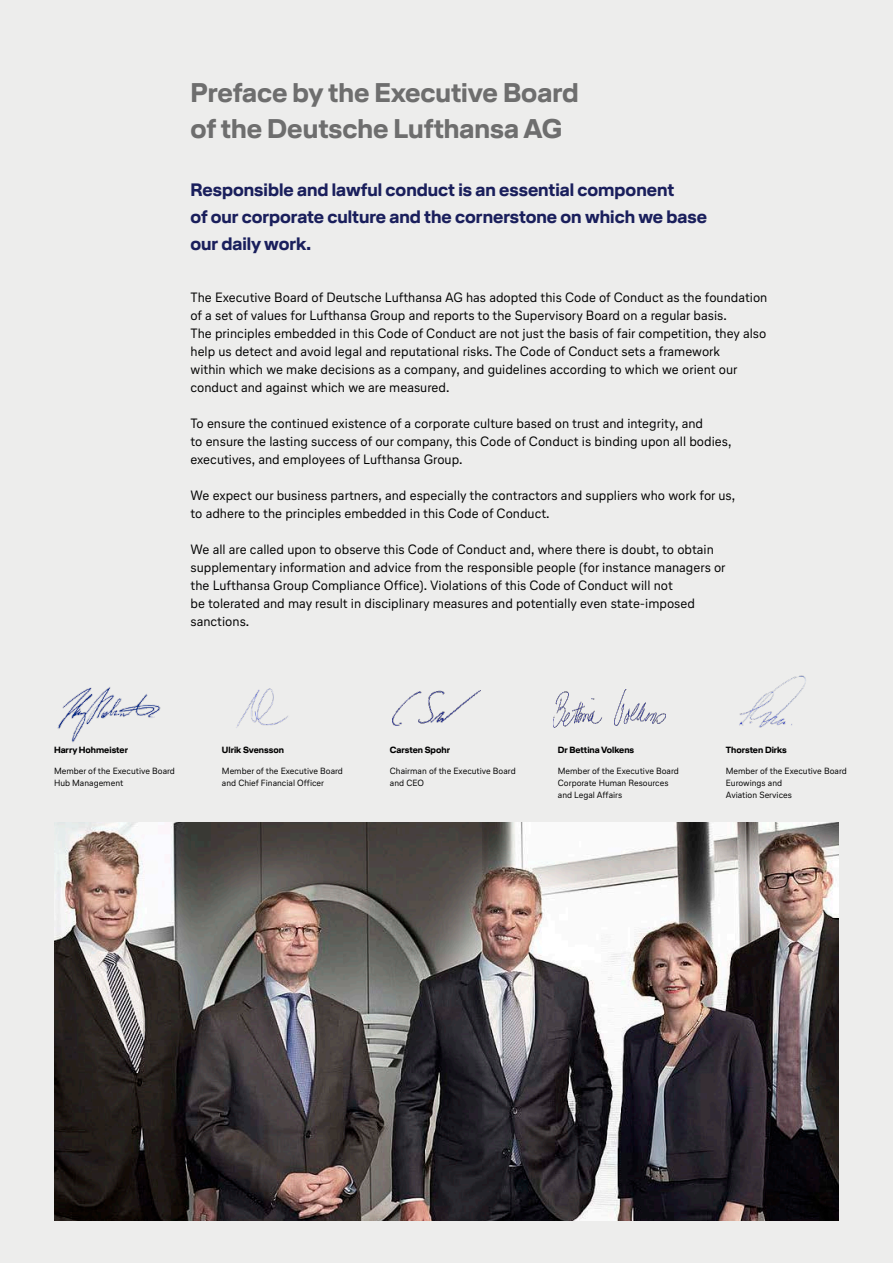
<style>
.page{position:relative;width:893px;height:1263px;background:#ededec}
.page>*{position:absolute;margin:0;border:0;box-sizing:border-box;transform-origin:0 0}
.t1{font:700 27px/36px "Lufthansa Head";color:#6e6e6e}
.t2{font:700 18px/27px "Lufthansa Head";color:#1a1f5c}
.t3{font:13.5px/18px "Lufthansa Text";color:#000}
.t4{font:9px/12px "Lufthansa Text";color:#000}
.t5{font:700 9px "Lufthansa Head";color:#000}
</style>
<div class="page">
<img style="left:54px;top:823px;width:785px;height:397px">
<img style="left:393px;top:690px;width:87px;height:35px">
<img style="left:57px;top:687px;width:104px;height:55px">
<img style="left:236px;top:688px;width:52px;height:40px">
<img style="left:739px;top:675px;width:67px;height:53px">
<img style="left:554px;top:689px;width:111px;height:39px">
<h1 class="t1" style="left:190px;top:74px;width:390px">Preface by the Executive Board of the Deutsche Lufthansa AG</h1>
<h2 class="t2" style="left:190px;top:175px;width:518px">Responsible and lawful conduct is an essential component<br>of our corporate culture and the cornerstone on which we base our daily work.</h2>
<p class="t3" style="left:190px;top:288px;width:578px">The Executive Board of Deutsche Lufthansa AG has adopted this Code of Conduct as the foundation of a set of values for Lufthansa Group and reports to the Supervisory Board on a regular basis.<br>The principles embedded in this Code of Conduct are not just the basis of fair competition, they also help us detect and avoid legal and reputational risks. The Code of Conduct sets a framework<br>within which we make decisions as a company, and guidelines according to which we orient our conduct and against which we are measured.</p>
<p class="t3" style="left:190px;top:414px;width:542px">To ensure the continued existence of a corporate culture based on trust and integrity, and<br>to ensure the lasting success of our company, this Code of Conduct is binding upon all bodies, executives, and employees of Lufthansa Group.</p>
<p class="t3" style="left:190px;top:486px;width:546px">We expect our business partners, and especially the contractors and suppliers who work for us, to adhere to the principles embedded in this Code of Conduct.</p>
<p class="t3" style="left:190px;top:540px;width:537px">We all are called upon to observe this Code of Conduct and, where there is doubt, to obtain supplementary information and advice from the responsible people (for instance managers or the Lufthansa Group Compliance Office). Violations of this Code of Conduct will not<br>be tolerated and may result in disciplinary measures and potentially even state-imposed sanctions.</p>
<p class="t5" style="left:54px;top:743px;width:76px">Harry Hohmeister</p>
<p class="t4" style="left:54px;top:764px;width:122px">Member of the Executive Board<br>Hub Management</p>
<p class="t5" style="left:222px;top:743px;width:64px">Ulrik Svensson</p>
<p class="t4" style="left:222px;top:764px;width:122px">Member of the Executive Board and Chief Financial Officer</p>
<p class="t5" style="left:390px;top:743px;width:62px">Carsten Spohr</p>
<p class="t4" style="left:390px;top:764px;width:127px">Chairman of the Executive Board and CEO</p>
<p class="t5" style="left:558px;top:743px;width:78px">Dr Bettina Volkens</p>
<p class="t4" style="left:558px;top:764px;width:122px">Member of the Executive Board<br>Corporate Human Resources and Legal Affairs</p>
<p class="t5" style="left:726px;top:743px;width:62px">Thorsten Dirks</p>
<p class="t4" style="left:726px;top:764px;width:122px">Member of the Executive Board<br>Eurowings and<br>Aviation Services</p>
</div>
